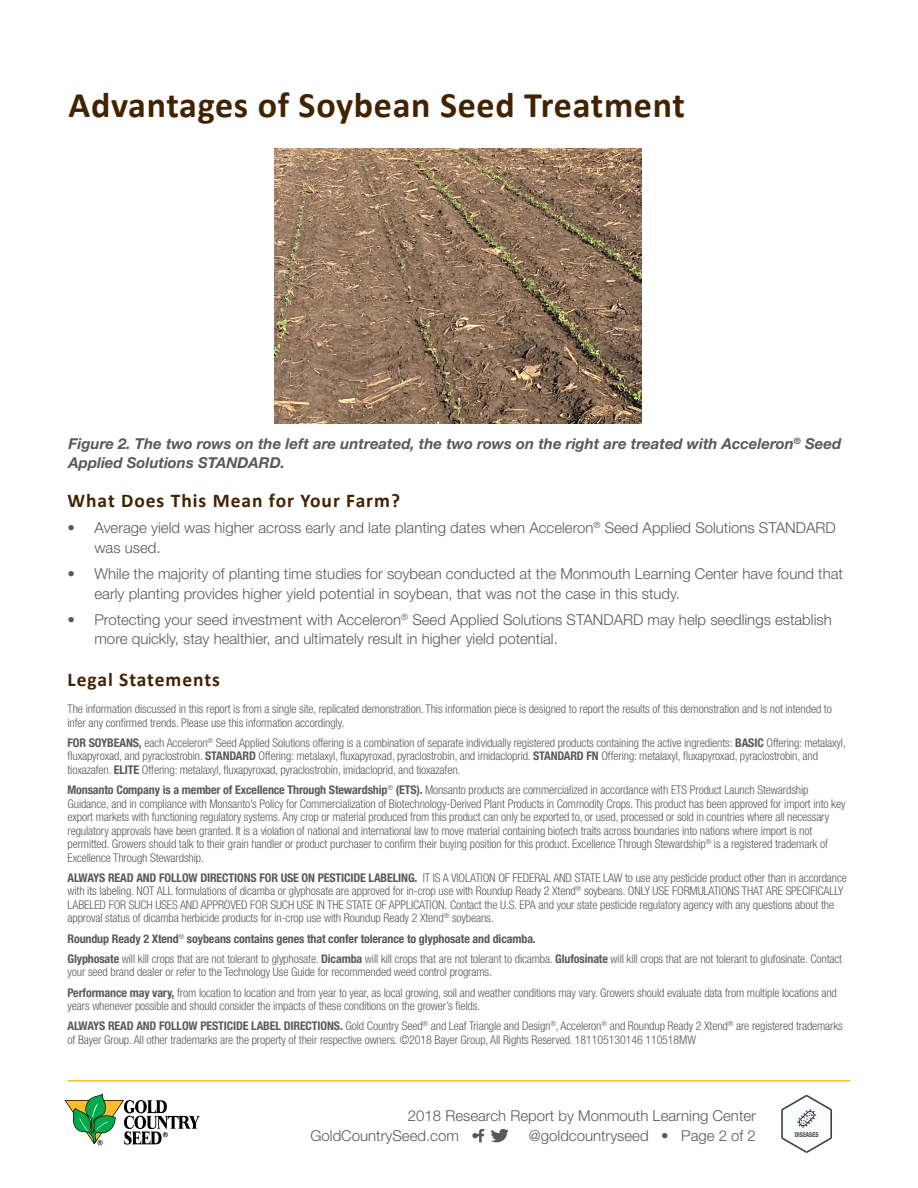
<style>
.page{position:relative;width:918px;height:1188px;background:#fff}
.page>*{position:absolute;margin:0;border:0;box-sizing:border-box;transform-origin:0 0}
.t1{font:700 36px "Calibri";letter-spacing:.02em;color:#422201}
.t2{font:700 19.5px "Calibri";letter-spacing:.05em;color:#422201}
.t3{font:300 15px/19.5px "Helvetica Neue";color:#58595b}
.t4{font:italic 700 15px/19.5px "Helvetica Neue";color:#58595b}
.t5{font:300 condensed 12px/13.5px "Helvetica Neue LT Std";letter-spacing:-.01em;color:#58595b}
.t6{font:700 condensed 6.75px "Helvetica Neue LT Std";color:#414042;scale:.91 1}
.s1{font-weight:700}
</style>
<div class="page">
<hr style="left:68px;top:1080px;width:782px;height:2px;background:#fdbb30">
<svg style="left:477px;top:1129px;width:7px;height:13px"></svg>
<svg style="left:491px;top:1129px;width:18px;height:14px"></svg>
<svg style="left:64px;top:1094px;width:136px;height:51px"></svg>
<img style="left:275px;top:148px;width:366px;height:275px">
<svg style="left:781px;top:1095px;width:51px;height:58px"></svg>
<h1 class="t1" style="left:69px;top:82px;width:618px">Advantages of Soybean Seed Treatment</h1>
<p class="t4" style="left:69px;top:433px;width:774px">Figure 2. The two rows on the left are untreated, the two rows on the right are treated with Acceleron<sup>®</sup> Seed<br>Applied Solutions STANDARD.</p>
<h2 class="t2" style="left:68px;top:488px;width:334px">What Does This Mean for Your Farm?</h2>
<p class="t3" style="left:95px;top:518px;width:743px;text-indent:-27px">• Average yield was higher across early and late planting dates when Acceleron<sup>®</sup> Seed Applied Solutions STANDARD was used.</p>
<p class="t3" style="left:95px;top:564px;width:750px;text-indent:-27px">• While the majority of planting time studies for soybean conducted at the Monmouth Learning Center have found that early planting provides higher yield potential in soybean, that was not the case in this study.</p>
<p class="t3" style="left:95px;top:609px;width:739px;text-indent:-27px">• Protecting your seed investment with Acceleron<sup>®</sup> Seed Applied Solutions STANDARD may help seedlings establish more quickly, stay healthier, and ultimately result in higher yield potential.</p>
<h2 class="t2" style="left:68px;top:667px;width:154px">Legal Statements</h2>
<p class="t5" style="left:68px;top:702px;width:766px">The information discussed in this report is from a single site, replicated demonstration. This information piece is designed to report the results of this demonstration and is not intended to infer any confirmed trends. Please use this information accordingly.</p>
<p class="t5" style="left:68px;top:736px;width:780px"><span class="s1">FOR SOYBEANS,</span> each Acceleron<sup>®</sup> Seed Applied Solutions offering is a combination of separate individually registered products containing the active ingredients: <span class="s1">BASIC</span> Offering: metalaxyl, fluxapyroxad, and pyraclostrobin. <span class="s1">STANDARD</span> Offering: metalaxyl, fluxapyroxad, pyraclostrobin, and imidacloprid. <span class="s1">STANDARD FN</span> Offering: metalaxyl, fluxapyroxad, pyraclostrobin, and tioxazafen. <span class="s1">ELITE</span> Offering: metalaxyl, fluxapyroxad, pyraclostrobin, imidacloprid, and tioxazafen.</p>
<p class="t5" style="left:68px;top:783px;width:779px"><span class="s1">Monsanto Company is a member of Excellence Through Stewardship</span><sup>®</sup> <span class="s1">(ETS).</span> Monsanto products are commercialized in accordance with ETS Product Launch Stewardship Guidance, and in compliance with Monsanto’s Policy for Commercialization of Biotechnology-Derived Plant Products in Commodity Crops. This product has been approved for import into key export markets with functioning regulatory systems. Any crop or material produced from this product can only be exported to, or used, processed or sold in countries where all necessary regulatory approvals have been granted. It is a violation of national and international law to move material containing biotech traits across boundaries into nations where import is not permitted. Growers should talk to their grain handler or product purchaser to confirm their buying position for this product. Excellence Through Stewardship<sup>®</sup> is a registered trademark of Excellence Through Stewardship.</p>
<p class="t5" style="left:67px;top:871px;width:781px"><span class="s1">ALWAYS READ AND FOLLOW DIRECTIONS FOR USE ON PESTICIDE LABELING.</span> IT IS A VIOLATION OF FEDERAL AND STATE LAW to use any pesticide product other than in accordance with its labeling. NOT ALL formulations of dicamba or glyphosate are approved for in-crop use with Roundup Ready 2 Xtend<sup>®</sup> soybeans. ONLY USE FORMULATIONS THAT ARE SPECIFICALLY LABELED FOR SUCH USES AND APPROVED FOR SUCH USE IN THE STATE OF APPLICATION. Contact the U.S. EPA and your state pesticide regulatory agency with any questions about the approval status of dicamba herbicide products for in-crop use with Roundup Ready 2 Xtend<sup>®</sup> soybeans.</p>
<p class="t5" style="left:67px;top:928px;width:776px;line-height:20.2px"><span class="s1">Roundup Ready 2 Xtend</span><sup>®</sup> <span class="s1">soybeans contains genes that confer tolerance to glyphosate and dicamba.<br>Glyphosate</span> will kill crops that are not tolerant to glyphosate. <span class="s1">Dicamba</span> will kill crops that are not tolerant to dicamba. <span class="s1">Glufosinate</span> will kill crops that are not tolerant to glufosinate. Contact</p>
<p class="t5" style="left:68px;top:962px;width:771px;line-height:20.2px">your seed brand dealer or refer to the Technology Use Guide for recommended weed control programs.<br><span class="s1">Performance may vary,</span> from location to location and from year to year, as local growing, soil and weather conditions may vary. Growers should evaluate data from multiple locations and</p>
<p class="t5" style="left:68px;top:996px;width:777px;line-height:20.2px">years whenever possible and should consider the impacts of these conditions on the grower’s fields.<br><span class="s1">ALWAYS READ AND FOLLOW PESTICIDE LABEL DIRECTIONS.</span> Gold Country Seed<sup>®</sup> and Leaf Triangle and Design<sup>®</sup>, Acceleron<sup>®</sup> and Roundup Ready 2 Xtend<sup>®</sup> are registered trademarks</p>
<p class="t5" style="left:68px;top:1033px;width:630px">of Bayer Group. All other trademarks are the property of their respective owners. ©2018 Bayer Group, All Rights Reserved. 181105130146 110518MW</p>
<p class="t3" style="left:408px;top:1105px;width:350px">2018 Research Report by Monmouth Learning Center</p>
<p class="t3" style="left:310px;top:1125px;width:170px">GoldCountrySeed.com •</p>
<p class="t3" style="left:529px;top:1125px;width:229px">@goldcountryseed • Page 2 of 2</p>
<p class="t6" style="left:795px;top:1130px;width:28px">DISEASES</p>
</div>
